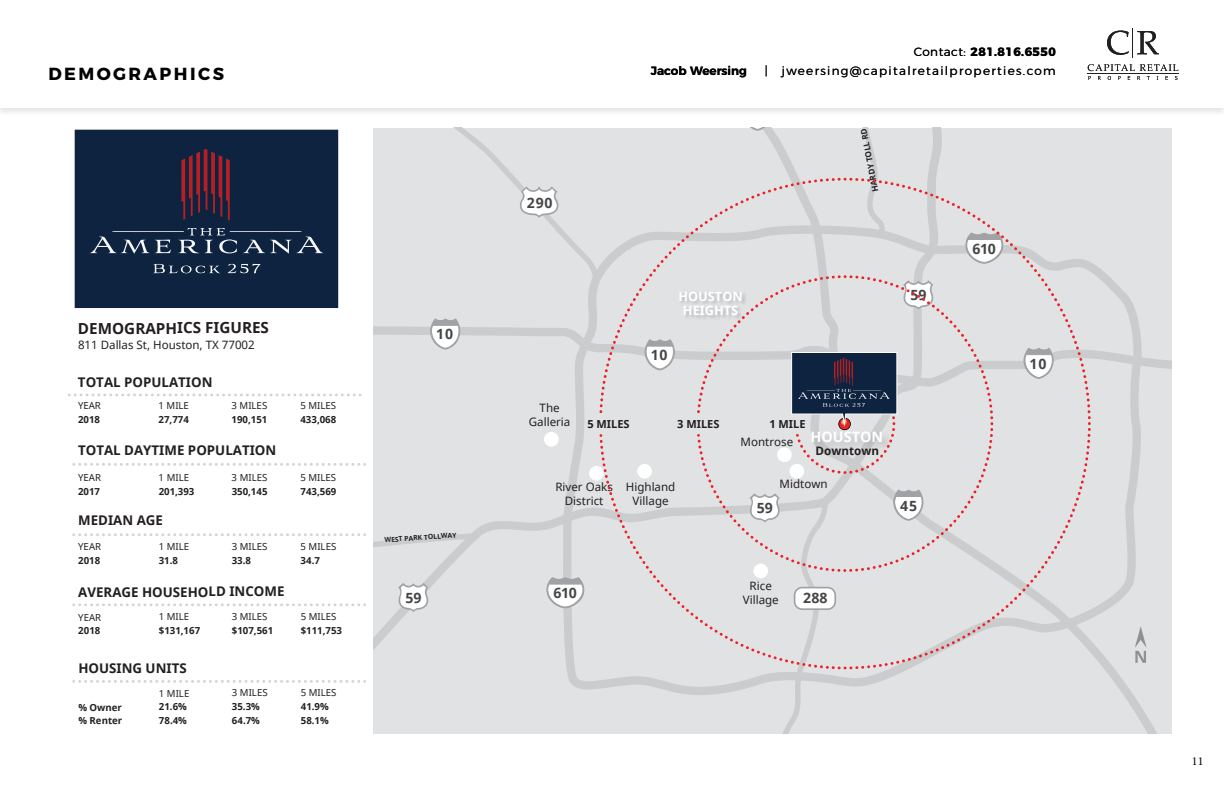
<style>
.page{position:relative;width:1224px;height:792px;background:#fff}
.page>*{position:absolute;margin:0;border:0;box-sizing:border-box;transform-origin:0 0}
.t1{font:700 17.5px "Montserrat";letter-spacing:.14em;color:#000}
.t2{font:700 15.2px "Noto Sans UI";color:#231f20}
.t3{font:700 14.4px "Noto Sans UI";color:#fff}
.t4{font:700 14.1px "Noto Sans UI";color:#444546}
.t5{font:700 13.3px "Noto Sans UI";color:#231f20}
.t6{font:700 12.8px/14.1px "Noto Sans UI";color:#fff;text-align:center}
.t7{font:300 12px "Montserrat";letter-spacing:.11em;color:#000}
.t8{font:700 12px "Montserrat";letter-spacing:.04em;color:#000}
.t9{font:600 12px "Montserrat";color:#000}
.t10{font:12px "Minion Pro";color:#000}
.t11{font:700 11.7px "Noto Sans UI";color:#231f20}
.t12{font:11.6px/13.9px "Noto Sans UI";color:#231f20;text-align:center}
.t13{font:11.5px "Noto Sans UI";color:#231f20}
.t14{font:700 11px "Noto Sans UI";color:#231f20}
.t15{font:700 9.6px "Noto Sans UI";color:#231f20}
.t16{font:9.6px "Noto Sans UI";color:#231f20}
.t17{font:700 8.1px "Noto Sans UI";color:#231f20}
.t18{font:700 6.8px "Noto Sans UI";color:#231f20}
.s1{font-weight:300}
</style>
<div class="page">
<div style="left:74px;top:129px;width:265px;height:180px;background:#0e233f"></div>
<div style="left:73px;top:128px;width:267px;height:182px;border:2px solid #fff"></div>
<svg style="left:1079px;top:128px;width:93px;height:606px;background:#dfe0e2"></svg>
<svg style="left:1092px;top:321px;width:80px;height:72px;background:#dcdddf"></svg>
<div style="left:374px;top:128px;width:705px;height:606px;background:#e1e2e4"></div>
<svg style="left:927px;top:128px;width:15px;height:48px"></svg>
<svg style="left:1135px;top:626px;width:11px;height:37px"></svg>
<div style="left:544px;top:432px;width:15px;height:15px;background:#fff;border-radius:50%"></div>
<div style="left:589px;top:466px;width:15px;height:15px;background:#fff;border-radius:50%"></div>
<svg style="left:750px;top:671px;width:80px;height:63px;background:#dcdddf"></svg>
<svg style="left:398px;top:583px;width:30px;height:29px"></svg>
<svg style="left:546px;top:577px;width:39px;height:32px"></svg>
<svg style="left:742px;top:128px;width:31px;height:3px"></svg>
<svg style="left:430px;top:318px;width:31px;height:32px"></svg>
<div style="left:374px;top:128px;width:228px;height:158px;background:#e1e2e4"></div>
<svg style="left:598px;top:176px;width:494px;height:495px;background:#dfdddf"></svg>
<svg style="left:69px;top:394px;width:285px;height:2px"></svg>
<svg style="left:74px;top:463px;width:285px;height:3px"></svg>
<svg style="left:74px;top:533px;width:285px;height:3px"></svg>
<svg style="left:74px;top:603px;width:285px;height:3px"></svg>
<svg style="left:74px;top:680px;width:285px;height:3px"></svg>
<svg style="left:181px;top:149px;width:49px;height:72px"></svg>
<svg style="left:90px;top:228px;width:233px;height:46px"></svg>
<svg style="left:791px;top:352px;width:106px;height:78px;background:#485266"></svg>
<div style="left:0;top:0;width:1224px;height:117px;background:#f3f3f3"></div>
<div style="left:0;top:0;width:1224px;height:108px;background:#fff"></div>
<svg style="left:1088px;top:64px;width:90px;height:16px"></svg>
<hr style="left:1087px;top:73px;width:92px;height:1px;background:#221f20">
<svg style="left:1107px;top:28px;width:52px;height:29px"></svg>
<h1 class="t1" style="left:48px;top:59px;width:177px">DEMOGRAPHICS</h1>
<h2 class="t2" style="left:78px;top:317px;width:193px">DEMOGRAPHICS FIGURES</h2>
<p class="t13" style="left:78px;top:337px;width:178px">811 Dallas St, Houston, TX 77002</p>
<h3 class="t5" style="left:78px;top:373px;width:136px">TOTAL POPULATION</h3>
<p class="t16" style="left:78px;top:399px;width:24px">YEAR</p>
<p class="t16" style="left:159px;top:399px;width:32px">1 MILE</p>
<p class="t16" style="left:232px;top:399px;width:37px">3 MILES</p>
<p class="t16" style="left:300px;top:399px;width:37px">5 MILES</p>
<p class="t15" style="left:78px;top:413px;width:24px">2018</p>
<p class="t15" style="left:159px;top:413px;width:32px">27,774</p>
<p class="t15" style="left:232px;top:413px;width:37px">190,151</p>
<p class="t15" style="left:300px;top:412px;width:37px">433,068</p>
<h3 class="t5" style="left:78px;top:441px;width:200px">TOTAL DAYTIME POPULATION</h3>
<p class="t16" style="left:78px;top:471px;width:24px">YEAR</p>
<p class="t16" style="left:159px;top:471px;width:32px">1 MILE</p>
<p class="t16" style="left:232px;top:471px;width:37px">3 MILES</p>
<p class="t16" style="left:301px;top:471px;width:37px">5 MILES</p>
<p class="t15" style="left:78px;top:485px;width:24px">2017</p>
<p class="t15" style="left:159px;top:484px;width:37px">201,393</p>
<p class="t15" style="left:232px;top:484px;width:37px">350,145</p>
<p class="t15" style="left:301px;top:484px;width:37px">743,569</p>
<h3 class="t5" style="left:78px;top:511px;width:86px">MEDIAN AGE</h3>
<p class="t16" style="left:78px;top:540px;width:24px">YEAR</p>
<p class="t16" style="left:159px;top:540px;width:32px">1 MILE</p>
<p class="t16" style="left:232px;top:540px;width:37px">3 MILES</p>
<p class="t16" style="left:301px;top:540px;width:37px">5 MILES</p>
<p class="t15" style="left:78px;top:554px;width:24px">2018</p>
<p class="t15" style="left:159px;top:554px;width:21px">31.8</p>
<p class="t15" style="left:232px;top:553px;width:21px">33.8</p>
<p class="t15" style="left:301px;top:553px;width:21px">34.7</p>
<h3 class="t5" style="left:78px;top:582px;width:208px">AVERAGE HOUSEHOLD INCOME</h3>
<p class="t16" style="left:78px;top:610px;width:24px">YEAR</p>
<p class="t16" style="left:159px;top:610px;width:32px">1 MILE</p>
<p class="t16" style="left:232px;top:610px;width:37px">3 MILES</p>
<p class="t16" style="left:301px;top:610px;width:37px">5 MILES</p>
<p class="t15" style="left:78px;top:624px;width:24px">2018</p>
<p class="t15" style="left:159px;top:624px;width:43px">$131,167</p>
<p class="t15" style="left:232px;top:624px;width:43px">$107,561</p>
<p class="t15" style="left:301px;top:624px;width:43px">$111,753</p>
<h3 class="t5" style="left:78px;top:659px;width:110px">HOUSING UNITS</h3>
<p class="t16" style="left:159px;top:687px;width:32px">1 MILE</p>
<p class="t16" style="left:232px;top:686px;width:37px">3 MILES</p>
<p class="t16" style="left:301px;top:686px;width:37px">5 MILES</p>
<p class="t15" style="left:78px;top:700px;width:45px">% Owner</p>
<p class="t15" style="left:159px;top:700px;width:29px">21.6%</p>
<p class="t15" style="left:232px;top:700px;width:29px">35.3%</p>
<p class="t15" style="left:301px;top:700px;width:29px">41.9%</p>
<p class="t15" style="left:78px;top:714px;width:45px">% Renter</p>
<p class="t15" style="left:159px;top:714px;width:29px">78.4%</p>
<p class="t15" style="left:232px;top:714px;width:29px">64.7%</p>
<p class="t15" style="left:301px;top:714px;width:29px">58.1%</p>
<p class="t8" style="left:914px;top:42px;width:144px"><span class="s1">Contact:</span> 281.816.6550</p>
<p class="t9" style="left:651px;top:61px;width:98px">Jacob Weersing</p>
<p class="t7" style="left:765px;top:62px;width:292px">| jweersing@capitalretailproperties.com</p>
<h3 class="t4" style="left:527px;top:193px;width:27px">290</h3>
<p class="t17" style="left:870px;top:193px;width:66px;rotate:-101deg">HARDY TOLL RD</p>
<h3 class="t4" style="left:436px;top:324px;width:18px">10</h3>
<p class="t18" style="left:384px;top:535px;width:73px;rotate:-4deg">WEST PARK TOLLWAY</p>
<p class="t12" style="left:529px;top:400px;width:43px">The<br>Galleria</p>
<h3 class="t6" style="left:678px;top:289px;width:66px">HOUSTON<br>HEIGHTS</h3>
<h3 class="t4" style="left:651px;top:345px;width:18px">10</h3>
<p class="t14" style="left:587px;top:416px;width:44px">5 MILES</p>
<p class="t14" style="left:677px;top:416px;width:44px">3 MILES</p>
<p class="t14" style="left:769px;top:416px;width:38px">1 MILE</p>
<p class="t12" style="left:741px;top:435px;width:54px">Montrose</p>
<h3 class="t3" style="left:811px;top:427px;width:74px">HOUSTON</h3>
<p class="t11" style="left:816px;top:442px;width:65px">Downtown</p>
<p class="t12" style="left:555px;top:479px;width:59px">River Oaks<br>District</p>
<p class="t12" style="left:626px;top:480px;width:51px">Highland<br>Village</p>
<h3 class="t4" style="left:757px;top:498px;width:18px">59</h3>
<p class="t12" style="left:780px;top:477px;width:50px">Midtown</p>
<p class="t12" style="left:743px;top:579px;width:38px">Rice<br>Village</p>
<h3 class="t4" style="left:553px;top:583px;width:25px">610</h3>
<h3 class="t4" style="left:405px;top:588px;width:18px">59</h3>
<h3 class="t4" style="left:803px;top:588px;width:26px">288</h3>
<h3 class="t4" style="left:910px;top:285px;width:18px">59</h3>
<h3 class="t4" style="left:900px;top:495px;width:18px">45</h3>
<h3 class="t4" style="left:972px;top:239px;width:25px">610</h3>
<h3 class="t4" style="left:1030px;top:354px;width:18px">10</h3>
<p class="t10" style="left:1192px;top:753px;width:13px">11</p>
</div>
